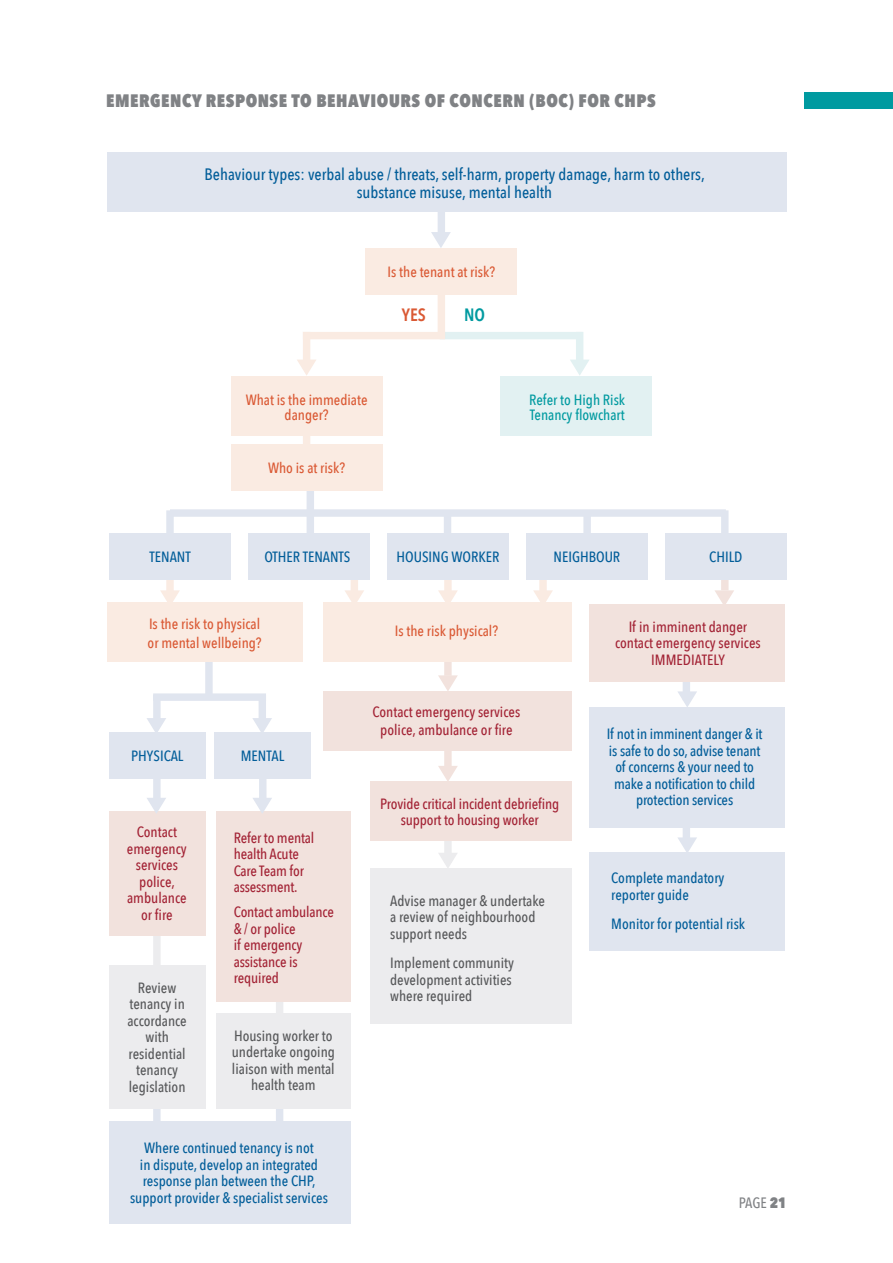
<style>
.page{position:relative;width:893px;height:1263px;background:#fff}
.page>*{position:absolute;margin:0;border:0;box-sizing:border-box;transform-origin:0 0}
.t1{font:800 18px "Avenir Next Condensed";letter-spacing:.03em;color:#808285}
.t2{font:600 17.85px "Avenir Next Condensed";color:#da5934}
.t3{font:600 17.85px "Avenir Next Condensed";color:#009aa0}
.t4{font:500 16.5px/18px "Avenir Next Condensed";color:#015d99;text-align:center}
.t5{font:500 15px "Avenir Next Condensed";color:#808285}
.t6{font:500 14.85px/16.5px "Avenir Next Condensed";color:#015d99;text-align:center}
.t7{font:500 14.85px/16.5px "Avenir Next Condensed";letter-spacing:-.01em;color:#a32335;text-align:center}
.t8{font:500 14.85px/16.5px "Avenir Next Condensed";color:#57585a}
.t9{font:500 14.85px/15px "Avenir Next Condensed";color:#da5934;text-align:center}
.t10{font:500 14.85px/15px "Avenir Next Condensed";color:#009aa0}
.s1{font-weight:800}
</style>
<div class="page">
<div style="left:440px;top:332px;width:142px;height:7px;background:#e2f1f2"></div>
<div style="left:721px;top:579px;width:7px;height:11px;background:#f2e2dd"></div>
<div style="left:721px;top:510px;width:7px;height:31px;background:#e0e5ef"></div>
<div style="left:166px;top:510px;width:8px;height:31px;background:#e0e5ef"></div>
<div style="left:307px;top:480px;width:7px;height:61px;background:#e0e5ef"></div>
<div style="left:444px;top:510px;width:7px;height:31px;background:#e0e5ef"></div>
<div style="left:583px;top:510px;width:8px;height:31px;background:#e0e5ef"></div>
<div style="left:166px;top:535px;width:8px;height:62px;background:#faebe2"></div>
<div style="left:351px;top:535px;width:7px;height:62px;background:#faebe2"></div>
<div style="left:444px;top:535px;width:8px;height:62px;background:#faebe2"></div>
<div style="left:444px;top:614px;width:8px;height:62px;background:#f2e2dd"></div>
<div style="left:539px;top:535px;width:8px;height:62px;background:#faebe2"></div>
<div style="left:303px;top:332px;width:7px;height:31px;background:#faebe2"></div>
<div style="left:303px;top:424px;width:7px;height:31px;background:#faebe2"></div>
<div style="left:576px;top:332px;width:7px;height:31px;background:#e2f1f2"></div>
<div style="left:170px;top:509px;width:556px;height:8px;background:#e0e5ef"></div>
<div style="left:303px;top:332px;width:142px;height:7px;background:#faebe2"></div>
<div style="left:153px;top:693px;width:113px;height:8px;background:#e0e5ef"></div>
<div style="left:805px;top:93px;width:88px;height:16px;background:#009aa0"></div>
<div style="left:438px;top:206px;width:7px;height:31px;background:#e0e5ef"></div>
<div style="left:205px;top:654px;width:8px;height:42px;background:#e0e5ef"></div>
<div style="left:683px;top:680px;width:7px;height:20px;background:#e0e5ef"></div>
<div style="left:683px;top:827px;width:7px;height:18px;background:#e0e5ef"></div>
<div style="left:153px;top:695px;width:8px;height:26px;background:#e0e5ef"></div>
<div style="left:153px;top:765px;width:8px;height:38px;background:#e0e5ef"></div>
<div style="left:153px;top:930px;width:8px;height:38px;background:#ececee"></div>
<div style="left:444px;top:832px;width:8px;height:31px;background:#ececee"></div>
<div style="left:444px;top:736px;width:8px;height:31px;background:#f2e2dd"></div>
<div style="left:153px;top:1089px;width:8px;height:38px;background:#e0e5ef"></div>
<div style="left:276px;top:1089px;width:7px;height:38px;background:#e0e5ef"></div>
<div style="left:276px;top:987px;width:7px;height:38px;background:#ececee"></div>
<div style="left:259px;top:765px;width:7px;height:38px;background:#e0e5ef"></div>
<div style="left:259px;top:695px;width:7px;height:26px;background:#e0e5ef"></div>
<div style="left:438px;top:250px;width:7px;height:88px;background:#faebe2"></div>
<div style="left:500px;top:376px;width:152px;height:59px;background:#e2f1f2"></div>
<div style="left:231px;top:376px;width:151px;height:59px;background:#faebe2"></div>
<div style="left:231px;top:444px;width:151px;height:47px;background:#faebe2"></div>
<div style="left:109px;top:533px;width:122px;height:47px;background:#e0e5ef"></div>
<div style="left:109px;top:1122px;width:242px;height:102px;background:#e0e5ef"></div>
<div style="left:109px;top:732px;width:96px;height:47px;background:#e0e5ef"></div>
<div style="left:214px;top:732px;width:96px;height:47px;background:#e0e5ef"></div>
<div style="left:248px;top:533px;width:122px;height:47px;background:#e0e5ef"></div>
<div style="left:387px;top:533px;width:122px;height:47px;background:#e0e5ef"></div>
<div style="left:526px;top:533px;width:122px;height:47px;background:#e0e5ef"></div>
<div style="left:665px;top:533px;width:122px;height:47px;background:#e0e5ef"></div>
<div style="left:366px;top:248px;width:151px;height:47px;background:#faebe2"></div>
<div style="left:108px;top:602px;width:195px;height:60px;background:#faebe2"></div>
<div style="left:323px;top:602px;width:248px;height:60px;background:#faebe2"></div>
<div style="left:323px;top:691px;width:248px;height:60px;background:#f2e2dd"></div>
<div style="left:370px;top:781px;width:201px;height:59px;background:#f2e2dd"></div>
<div style="left:370px;top:868px;width:201px;height:156px;background:#ececee"></div>
<div style="left:216px;top:811px;width:135px;height:190px;background:#f2e2dd"></div>
<div style="left:216px;top:1013px;width:135px;height:95px;background:#ececee"></div>
<div style="left:109px;top:811px;width:96px;height:125px;background:#f2e2dd"></div>
<div style="left:109px;top:965px;width:96px;height:143px;background:#ececee"></div>
<div style="left:590px;top:604px;width:195px;height:77px;background:#f2e2dd"></div>
<div style="left:590px;top:707px;width:195px;height:121px;background:#e0e5ef"></div>
<div style="left:590px;top:853px;width:195px;height:98px;background:#e0e5ef"></div>
<div style="left:108px;top:152px;width:679px;height:60px;background:#e0e5ef"></div>
<svg style="left:431px;top:232px;width:20px;height:16px"></svg>
<svg style="left:297px;top:360px;width:19px;height:15px"></svg>
<svg style="left:570px;top:360px;width:19px;height:15px"></svg>
<svg style="left:160px;top:590px;width:20px;height:12px"></svg>
<svg style="left:345px;top:590px;width:19px;height:12px"></svg>
<svg style="left:438px;top:590px;width:20px;height:12px"></svg>
<svg style="left:438px;top:675px;width:20px;height:16px"></svg>
<svg style="left:438px;top:766px;width:20px;height:15px"></svg>
<svg style="left:439px;top:853px;width:18px;height:15px"></svg>
<svg style="left:678px;top:691px;width:19px;height:16px"></svg>
<svg style="left:677px;top:837px;width:20px;height:16px"></svg>
<svg style="left:533px;top:590px;width:20px;height:12px"></svg>
<svg style="left:715px;top:590px;width:19px;height:14px"></svg>
<svg style="left:147px;top:718px;width:19px;height:14px"></svg>
<svg style="left:147px;top:798px;width:19px;height:15px"></svg>
<svg style="left:253px;top:798px;width:19px;height:15px"></svg>
<svg style="left:252px;top:718px;width:20px;height:14px"></svg>
<p class="t1" style="left:106px;top:89px;width:551px">EMERGENCY RESPONSE TO BEHAVIOURS OF CONCERN (BOC) FOR CHPS</p>
<p class="t4" style="left:205px;top:165px;width:502px">Behaviour types: verbal abuse / threats, self-harm, property damage, harm to others, substance misuse, mental health</p>
<p class="t9" style="left:388px;top:264px;width:109px">Is the tenant at risk?</p>
<p class="t6" style="left:150px;top:548px;width:43px">TENANT</p>
<p class="t9" style="left:246px;top:392px;width:123px">What is the immediate danger?</p>
<p class="t9" style="left:268px;top:461px;width:79px">Who is at risk?</p>
<p class="t2" style="left:402px;top:299px;width:26px">YES</p>
<p class="t3" style="left:464px;top:299px;width:22px">NO</p>
<p class="t10" style="left:529px;top:392px;width:97px">Refer to High Risk<br>Tenancy flowchart</p>
<p class="t6" style="left:264px;top:548px;width:88px">OTHER TENANTS</p>
<p class="t6" style="left:396px;top:548px;width:104px">HOUSING WORKER</p>
<p class="t6" style="left:553px;top:548px;width:68px">NEIGHBOUR</p>
<p class="t6" style="left:709px;top:548px;width:35px">CHILD</p>
<p class="t9" style="left:148px;top:614px;width:116px;line-height:19.4px;text-align:left">Is the risk to physical or mental wellbeing?</p>
<p class="t7" style="left:615px;top:618px;width:147px">If in imminent danger contact emergency services<br>IMMEDIATELY</p>
<p class="t9" style="left:395px;top:623px;width:105px">Is the risk physical?</p>
<p class="t6" style="left:131px;top:747px;width:54px">PHYSICAL</p>
<p class="t6" style="left:241px;top:747px;width:45px">MENTAL</p>
<p class="t7" style="left:127px;top:824px;width:61px">Contact emergency services police, ambulance or fire</p>
<p class="t8" style="left:127px;top:979px;width:61px;text-align:center">Review tenancy in accordance with residential tenancy legislation</p>
<p class="t7" style="left:234px;top:829px;width:82px;text-align:left">Refer to mental health Acute<br>Care Team for assessment.</p>
<p class="t7" style="left:234px;top:904px;width:102px;text-align:left">Contact ambulance &amp; / or police<br>if emergency assistance is required</p>
<p class="t8" style="left:232px;top:1027px;width:105px;text-align:center">Housing worker to undertake ongoing liaison with mental health team</p>
<p class="t6" style="left:130px;top:1140px;width:199px">Where continued tenancy is not<br>in dispute, develop an integrated response plan between the CHP, support provider &amp; specialist services</p>
<p class="t7" style="left:372px;top:703px;width:149px;line-height:18px">Contact emergency services police, ambulance or fire</p>
<p class="t7" style="left:380px;top:795px;width:181px">Provide critical incident debriefing support to housing worker</p>
<p class="t8" style="left:390px;top:892px;width:156px">Advise manager &amp; undertake a review of neighbourhood support needs</p>
<p class="t8" style="left:390px;top:955px;width:125px">Implement community development activities where required</p>
<p class="t6" style="left:607px;top:726px;width:157px">If not in imminent danger &amp; it is safe to do so, advise tenant of concerns &amp; your need to make a notification to child protection services</p>
<p class="t6" style="left:611px;top:869px;width:115px;text-align:left">Complete mandatory reporter guide</p>
<p class="t6" style="left:611px;top:915px;width:135px">Monitor for potential risk</p>
<p class="t5" style="left:739px;top:1193px;width:49px">PAGE <span class="s1">21</span></p>
</div>
